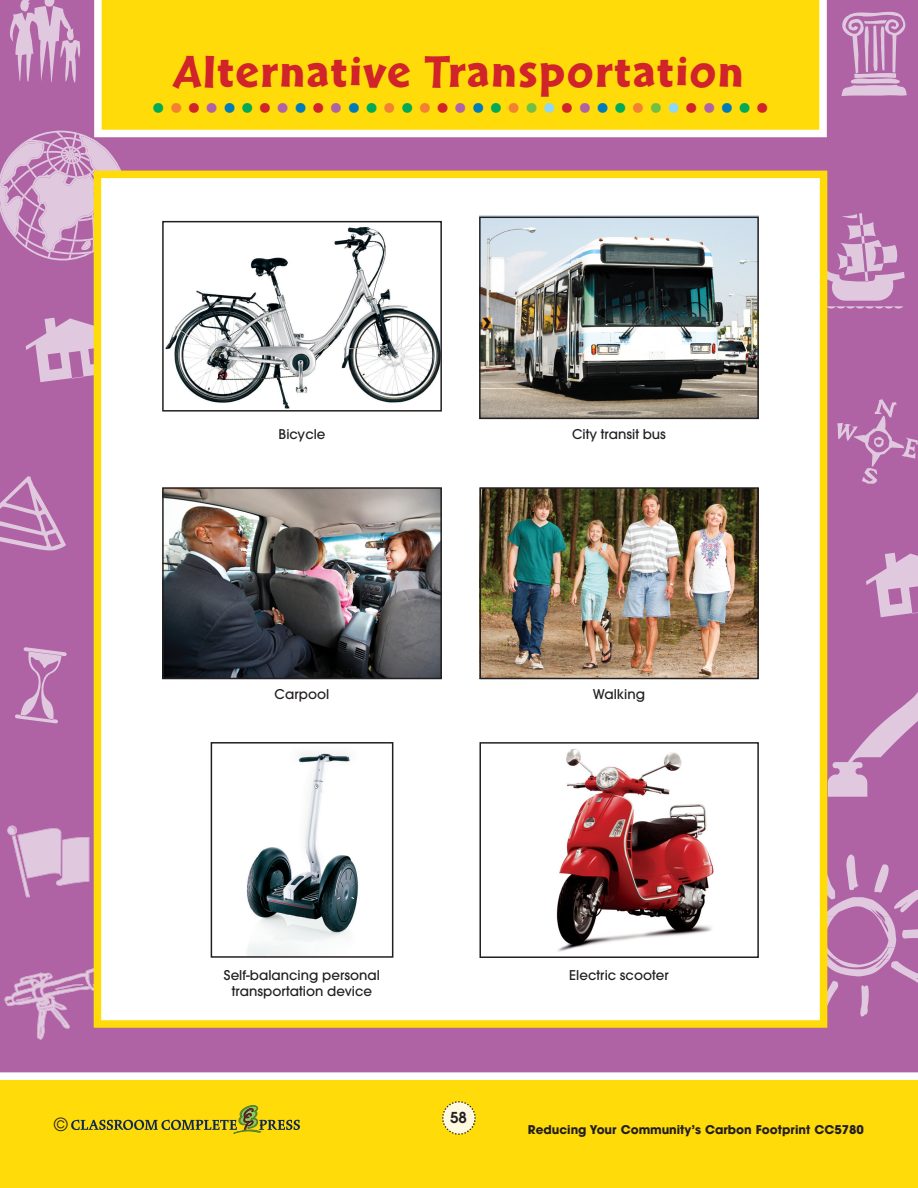
<style>
.page{position:relative;width:918px;height:1188px;background:#fff}
.page>*{position:absolute;margin:0;border:0;box-sizing:border-box;transform-origin:0 0}
.t1{font:46.5px "Cal Sans Heavy KA";letter-spacing:.035em;color:#d1232a}
.t2{font:700 42px "Futura";color:#00aa56}
.t3{font:18px "Avant Garde";color:#231f20}
.t4{font:600 15px "Avant Garde";color:#231f20}
.t5{font:500 13.35px/16px "Avant Garde";color:#231f20;text-align:center}
.t6{font:700 12px "Avant Garde";color:#231f20}
.s1{color:#f48032}
.s2{color:#d1232a}
.s3{color:#af63a5}
.s4{color:#007bba}
.s5{color:#71bf44}
.s6{color:#8dd7f7}
</style>
<div class="page">
<div style="left:0;top:1080px;width:918px;height:108px;background:#ffdb0a"></div>
<svg style="left:442px;top:1101px;width:34px;height:34px"></svg>
<svg style="left:71px;top:1105px;width:229px;height:29px"></svg>
<div style="left:0;top:0;width:918px;height:1073px;background:#af63a5"></div>
<svg style="left:0;top:476px;width:66px;height:74px;background:#bb7db4"></svg>
<svg style="left:26px;top:318px;width:68px;height:64px;background:#cc9fc6"></svg>
<svg style="left:841px;top:12px;width:66px;height:84px;background:#c38cbd"></svg>
<svg style="left:7px;top:0;width:74px;height:82px;background:#c38dbd"></svg>
<svg style="left:7px;top:825px;width:82px;height:72px;background:#c99ac4"></svg>
<svg style="left:837px;top:399px;width:81px;height:85px;background:#b672ad"></svg>
<svg style="left:827px;top:213px;width:78px;height:96px;background:#c38cbb"></svg>
<svg style="left:15px;top:647px;width:52px;height:76px;background:#bc7eb4"></svg>
<svg style="left:4px;top:965px;width:114px;height:75px;background:#ba7ab1"></svg>
<svg style="left:0;top:131px;width:126px;height:129px;background:#c999c3"></svg>
<svg style="left:866px;top:553px;width:52px;height:64px;background:#ca9cc6"></svg>
<svg style="left:828px;top:676px;width:90px;height:121px;background:#bb7cb3"></svg>
<svg style="left:827px;top:855px;width:91px;height:162px;background:#b978b0"></svg>
<svg style="left:94px;top:0;width:733px;height:137px;background:#fedd1b"></svg>
<img style="left:94px;top:171px;width:733px;height:857px">
<h1 class="t1" style="left:174px;top:55px;width:571px">Alternative Transportation</h1>
<h2 class="t2" style="left:151px;top:77px;width:620px">.<span class="s1">.</span><span class="s2">.</span><span class="s3">.</span><span class="s4">.</span>.<span class="s2">.</span><span class="s3">.</span><span class="s4">.</span><span class="s2">.</span><span class="s3">.</span><span class="s4">.</span>.<span class="s1">.</span>.<span class="s1">.</span><span class="s2">.</span><span class="s3">.</span><span class="s4">.</span>.<span class="s1">.</span><span class="s5">.</span><span class="s6">.</span><span class="s2">.</span><span class="s3">.</span><span class="s4">.</span>.<span class="s1">.</span><span class="s5">.</span><span class="s6">.</span><span class="s2">.</span><span class="s3">.</span><span class="s4">.</span>.<span class="s2">.</span></h2>
<p class="t5" style="left:279px;top:427px;width:48px">Bicycle</p>
<p class="t5" style="left:572px;top:427px;width:95px">City transit bus</p>
<p class="t5" style="left:275px;top:687px;width:56px">Carpool</p>
<p class="t5" style="left:593px;top:687px;width:54px">Walking</p>
<p class="t5" style="left:224px;top:968px;width:158px">Self-balancing personal transportation device</p>
<p class="t5" style="left:569px;top:968px;width:101px">Electric scooter</p>
<p class="t4" style="left:450px;top:1111px;width:18px">58</p>
<h3 class="t3" style="left:54px;top:1118px;width:15px">©</h3>
<p class="t6" style="left:528px;top:1125px;width:338px">Reducing Your Community’s Carbon Footprint CC5780</p>
</div>
